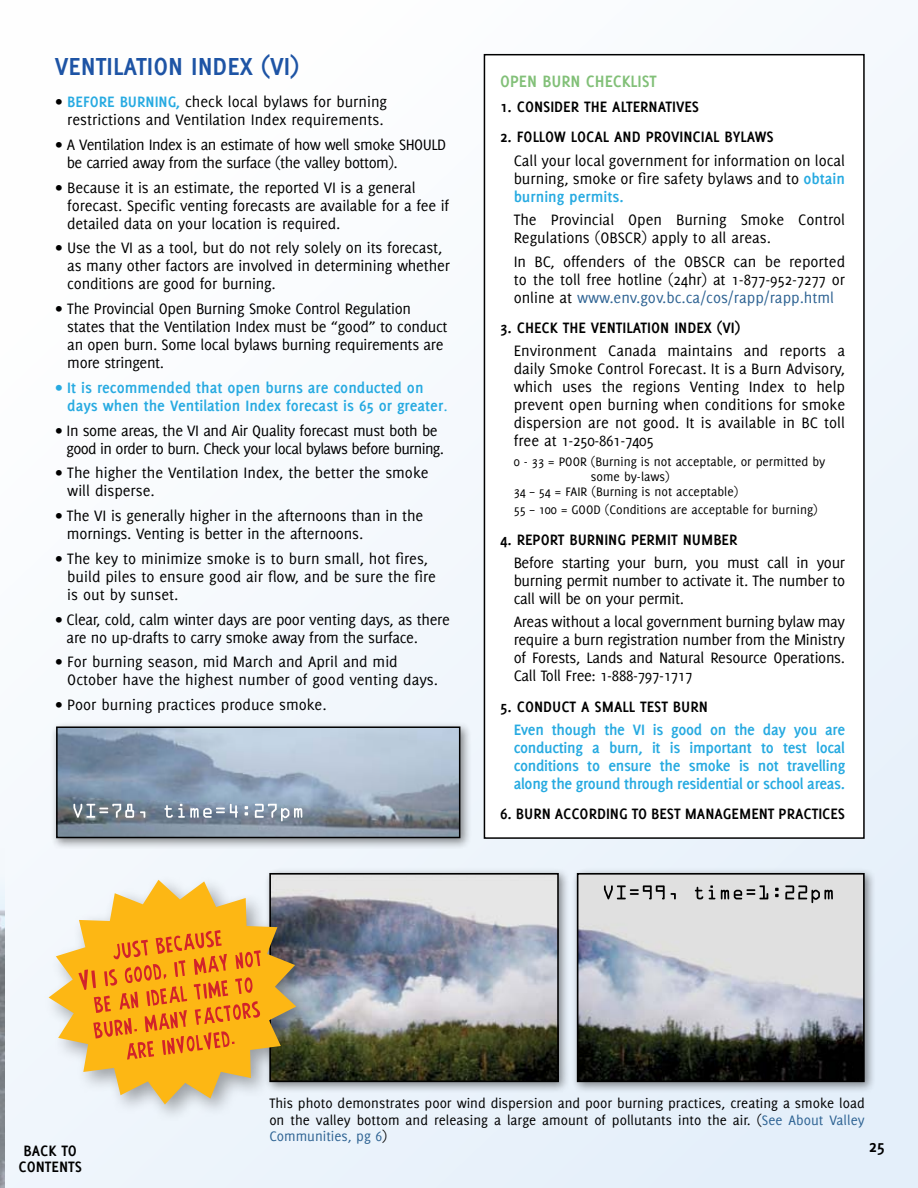
<style>
.page{position:relative;width:918px;height:1188px;background:#fff}
.page>*{position:absolute;margin:0;border:0;box-sizing:border-box;transform-origin:0 0}
.t1{font:700 27px "Delicious";color:#1e54a5}
.t2{font:700 18px "Delicious";color:#82c078}
.t3{font:700 18px "Delicious";color:#000}
.t4{font:16.5px/18px "Delicious";letter-spacing:-.01em;color:#000}
.t5{font:700 16.5px/18px "Delicious";color:#27aae1;text-align:justify}
.t6{font:700 16.5px "Delicious";color:#000}
.t7{font:16.5px/18px "Delicious";letter-spacing:-.04em;color:#000}
.t8{font:16.5px/18px "Delicious";letter-spacing:-.03em;color:#000}
.t9{font:15px/16.5px "Delicious";color:#000;text-align:justify}
.t10{font:13.5px "Delicious";color:#000}
.s1{font-weight:700;color:#27aae1}
.s2{font-weight:400}
.s3{color:#2e6393}
</style>
<div class="page">
<div style="left:0;top:0;width:918px;height:1188px;background:linear-gradient(to right,#fcfdfe,#e8f1fb)"></div>
<div style="left:484px;top:55px;width:380px;height:783px;background:#fff"></div>
<div style="left:484px;top:54px;width:381px;height:785px;border:2px solid #000"></div>
<div style="left:571px;top:867px;width:304px;height:226px;background:#000;opacity:.45"></div>
<img style="left:580px;top:876px;width:282px;height:203px">
<div style="left:577px;top:873px;width:288px;height:209px;border:2px solid #000"></div>
<div style="left:263px;top:867px;width:307px;height:226px;background:#000;opacity:.45"></div>
<img style="left:313px;top:876px;width:243px;height:203px">
<div style="left:269px;top:873px;width:290px;height:209px;border:2px solid #000"></div>
<svg style="left:604px;top:885px;width:229px;height:18px;background:#b6b6b6"></svg>
<div style="left:50px;top:720px;width:421px;height:129px;background:#000;opacity:.45"></div>
<img style="left:59px;top:729px;width:398px;height:106px">
<div style="left:56px;top:726px;width:404px;height:112px;border:2px solid #000"></div>
<svg style="left:73px;top:804px;width:229px;height:17px;background:#8a97a4"></svg>
<div style="left:39px;top:871px;width:274px;height:250px;background:#000;opacity:.35"></div>
<svg style="left:49px;top:880px;width:247px;height:224px"></svg>
<svg style="left:78px;top:930px;width:183px;height:130px;background:#f49b1a"></svg>
<h1 class="t1" style="left:55px;top:51px;width:246px">VENTILATION INDEX (VI)</h1>
<p class="t4" style="left:55px;top:93px;width:333px;text-align:center">• <span class="s1">BEFORE BURNING,</span> check local bylaws for burning restrictions and Ventilation Index requirements.</p>
<p class="t8" style="left:67px;top:135px;width:381px;text-indent:-11px">• A Ventilation Index is an estimate of how well smoke SHOULD be carried away from the surface (the valley bottom).</p>
<p class="t4" style="left:67px;top:178px;width:384px;text-indent:-12px">• Because it is an estimate, the reported VI is a general forecast. Specific venting forecasts are available for a fee if detailed data on your location is required.</p>
<p class="t4" style="left:67px;top:239px;width:384px;text-indent:-12px">• Use the VI as a tool, but do not rely solely on its forecast, as many other factors are involved in determining whether conditions are good for burning.</p>
<p class="t4" style="left:67px;top:300px;width:382px;text-indent:-12px">• The Provincial Open Burning Smoke Control Regulation states that the Ventilation Index must be “good” to conduct an open burn. Some local bylaws burning requirements are more stringent.</p>
<p class="t5" style="left:67px;top:378px;width:382px;text-indent:-12px">• It is recommended that open burns are conducted on days when the Ventilation Index forecast is 65 or greater<span class="s2">.</span></p>
<p class="t7" style="left:66px;top:421px;width:379px;text-indent:-11px">• In some areas, the VI and Air Quality forecast must both be good in order to burn. Check your local bylaws before burning.</p>
<p class="t4" style="left:67px;top:464px;width:363px;text-indent:-12px">• The higher the Ventilation Index, the better the smoke will disperse.</p>
<p class="t4" style="left:67px;top:507px;width:358px;text-indent:-12px">• The VI is generally higher in the afternoons than in the mornings. Venting is better in the afternoons.</p>
<p class="t4" style="left:67px;top:549px;width:370px;text-indent:-12px">• The key to minimize smoke is to burn small, hot fires, build piles to ensure good air flow, and be sure the fire is out by sunset.</p>
<p class="t4" style="left:67px;top:610px;width:385px;text-indent:-11px">• Clear, cold, calm winter days are poor venting days, as there are no up-drafts to carry smoke away from the surface.</p>
<p class="t4" style="left:67px;top:653px;width:372px;text-indent:-12px">• For burning season, mid March and April and mid<br>October have the highest number of good venting days.</p>
<p class="t4" style="left:55px;top:696px;width:273px">• Poor burning practices produce smoke.</p>
<p class="t2" style="left:500px;top:71px;width:158px">OPEN BURN CHECKLIST</p>
<p class="t6" style="left:500px;top:97px;width:200px">1. CONSIDER THE ALTERNATIVES</p>
<p class="t6" style="left:500px;top:127px;width:275px">2. FOLLOW LOCAL AND PROVINCIAL BYLAWS</p>
<p class="t4" style="left:514px;top:151px;width:333px;text-align:justify">Call your local government for information on local burning, smoke or fire safety bylaws and to <span class="s1">obtain burning permits.</span></p>
<p class="t4" style="left:514px;top:210px;width:333px">The Provincial Open Burning Smoke Control<br>Regulations (OBSCR) apply to all areas.</p>
<p class="t4" style="left:514px;top:252px;width:333px;text-align:justify">In BC, offenders of the OBSCR can be reported to the toll free hotline (24hr) at 1-877-952-7277 or online at <span class="s3">www.env.gov.bc.ca/cos/rapp/rapp.html</span></p>
<p class="t6" style="left:500px;top:318px;width:242px">3. CHECK THE VENTILATION INDEX (VI)</p>
<p class="t4" style="left:514px;top:341px;width:333px;text-align:justify">Environment Canada maintains and reports a daily Smoke Control Forecast. It is a Burn Advisory, which uses the regions Venting Index to help prevent open burning when conditions for smoke dispersion are not good. It is available in BC toll free at 1-250-861-7405</p>
<p class="t10" style="left:514px;top:454px;width:313px">0 - 33 = POOR (Burning is not acceptable, or permitted by</p>
<p class="t10" style="left:591px;top:469px;width:80px">some by-laws)</p>
<p class="t10" style="left:514px;top:484px;width:226px">34 – 54 = FAIR (Burning is not acceptable)</p>
<p class="t10" style="left:514px;top:502px;width:306px">55 – 100 = GOOD (Conditions are acceptable for burning)</p>
<p class="t6" style="left:500px;top:530px;width:239px">4. REPORT BURNING PERMIT NUMBER</p>
<p class="t4" style="left:514px;top:553px;width:333px;text-align:justify">Before starting your burn, you must call in your burning permit number to activate it. The number to call will be on your permit.</p>
<p class="t4" style="left:514px;top:613px;width:333px;text-align:justify">Areas without a local government burning bylaw may require a burn registration number from the Ministry of Forests, Lands and Natural Resource Operations.<br>Call Toll Free: 1-888-797-1717</p>
<p class="t6" style="left:500px;top:697px;width:209px">5. CONDUCT A SMALL TEST BURN</p>
<p class="t5" style="left:514px;top:720px;width:333px">Even though the VI is good on the day you are conducting a burn, it is important to test local conditions to ensure the smoke is not travelling along the ground through residential or school areas.</p>
<p class="t6" style="left:500px;top:804px;width:346px">6. BURN ACCORDING TO BEST MANAGEMENT PRACTICES</p>
<p class="t9" style="left:269px;top:1095px;width:597px">This photo demonstrates poor wind dispersion and poor burning practices, creating a smoke load on the valley bottom and releasing a large amount of pollutants into the air. (<span class="s3">See About Valley Communities, pg 6</span>)</p>
<p class="t6" style="left:24px;top:1141px;width:55px">BACK TO</p>
<p class="t3" style="left:869px;top:1136px;width:18px">25</p>
<p class="t6" style="left:18px;top:1157px;width:65px">CONTENTS</p>
</div>
